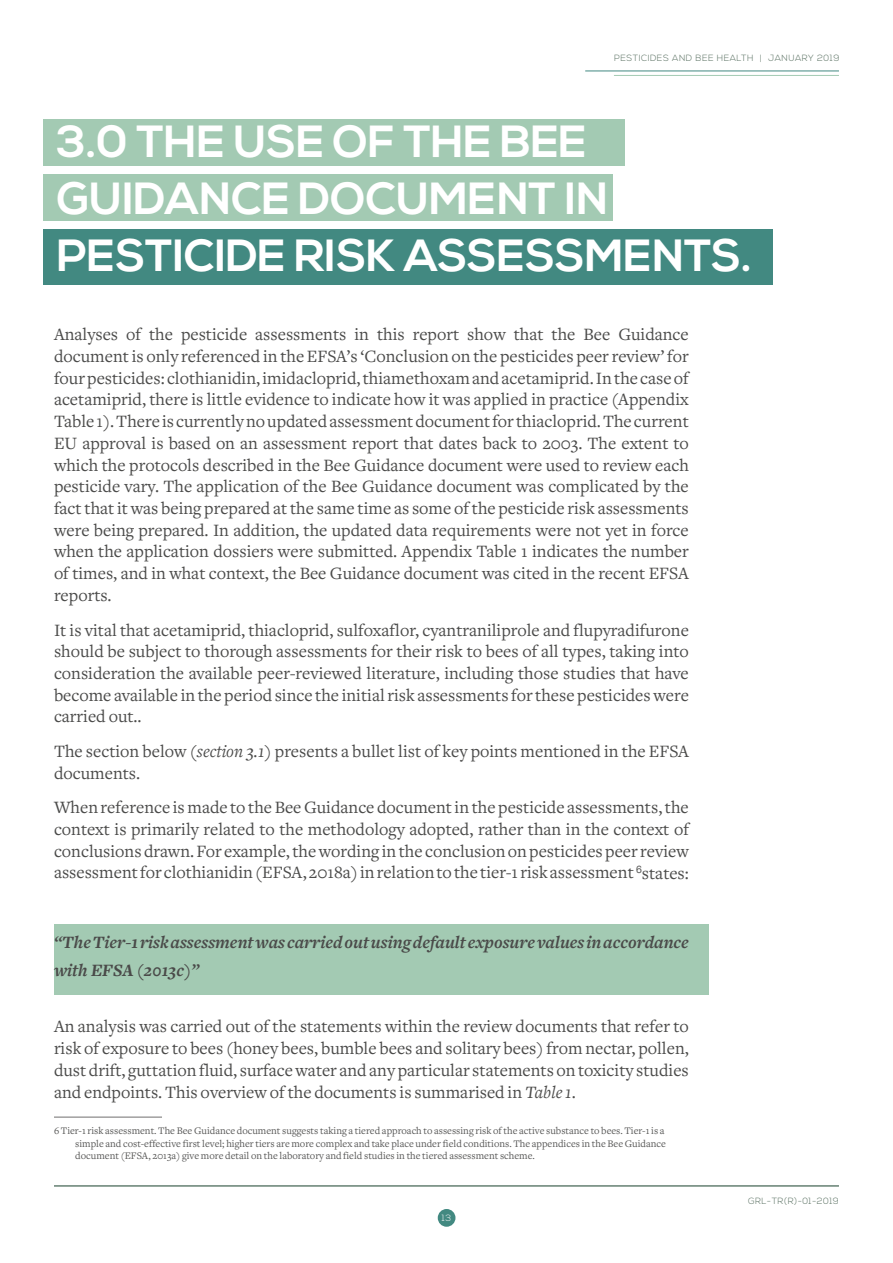
<style>
.page{position:relative;width:893px;height:1263px;background:#fff}
.page>*{position:absolute;margin:0;border:0;box-sizing:border-box;transform-origin:0 0}
.t1{font:700 45px/57px "Nexa";letter-spacing:-.005em;color:#fff}
.t2{font:18px/21.8px "Freight Text";color:#4a4a49;text-align:justify}
.t3{font:italic 700 18px/28.5px "Freight Text";color:#4a4a49}
.t4{font:10.5px/12.6px "Freight Text";color:#575756}
.t5{font:300 9px "Nexa";letter-spacing:.05em;color:#556d5e}
.t6{font:300 9px "Nexa";color:#fff}
.s1{font-style:italic}
</style>
<div class="page">
<hr style="left:585px;top:71px;width:254px;height:1px;background:#428981">
<hr style="left:614px;top:75px;width:225px;height:1px;background:#a3cab3">
<hr style="left:54px;top:1185px;width:785px;height:1px;background:#325644">
<div style="left:438px;top:1209px;width:17px;height:18px;background:#428981;border-radius:50%"></div>
<div style="left:54px;top:924px;width:654px;height:70px;background:#a3cab3"></div>
<div style="left:43px;top:229px;width:730px;height:55px;background:#428981"></div>
<div style="left:43px;top:119px;width:582px;height:47px;background:#a3cab3"></div>
<div style="left:43px;top:174px;width:569px;height:47px;background:#a3cab3"></div>
<hr style="left:54px;top:1117px;width:108px;height:1px;background:#706f6f">
<p class="t5" style="left:614px;top:52px;width:227px">PESTICIDES AND BEE HEALTH | JANUARY 2019</p>
<h1 class="t1" style="left:57px;top:115px;width:697px">3.0 THE USE OF THE BEE<br>GUIDANCE DOCUMENT IN<br>PESTICIDE RISK ASSESSMENTS.</h1>
<p class="t2" style="left:54px;top:324px;width:636px">Analyses of the pesticide assessments in this report show that the Bee Guidance document is only referenced in the EFSA’s ‘Conclusion on the pesticides peer review’ for four pesticides: clothianidin, imidacloprid, thiamethoxam and acetamiprid. In the case of acetamiprid, there is little evidence to indicate how it was applied in practice (Appendix Table 1). There is currently no updated assessment document for thiacloprid. The current EU approval is based on an assessment report that dates back to 2003. The extent to which the protocols described in the Bee Guidance document were used to review each pesticide vary. The application of the Bee Guidance document was complicated by the fact that it was being prepared at the same time as some of the pesticide risk assessments were being prepared. In addition, the updated data requirements were not yet in force when the application dossiers were submitted. Appendix Table 1 indicates the number of times, and in what context, the Bee Guidance document was cited in the recent EFSA reports.</p>
<p class="t2" style="left:54px;top:619px;width:636px">It is vital that acetamiprid, thiacloprid, sulfoxaflor, cyantraniliprole and flupyradifurone should be subject to thorough assessments for their risk to bees of all types, taking into consideration the available peer-reviewed literature, including those studies that have become available in the period since the initial risk assessments for these pesticides were carried out..</p>
<p class="t2" style="left:54px;top:741px;width:636px">The section below <span class="s1">(section 3.1)</span> presents a bullet list of key points mentioned in the EFSA documents.</p>
<p class="t2" style="left:54px;top:797px;width:636px">When reference is made to the Bee Guidance document in the pesticide assessments, the context is primarily related to the methodology adopted, rather than in the context of conclusions drawn. For example, the wording in the conclusion on pesticides peer review assessment for clothianidin (EFSA, 2018a) in relation to the tier-1 risk assessment <sup>6</sup>states:</p>
<p class="t3" style="left:54px;top:928px;width:636px">“The Tier-1 risk assessment was carried out using default exposure values in accordance with EFSA (2013c)”</p>
<p class="t2" style="left:54px;top:1016px;width:636px">An analysis was carried out of the statements within the review documents that refer to risk of exposure to bees (honey bees, bumble bees and solitary bees) from nectar, pollen, dust drift, guttation fluid, surface water and any particular statements on toxicity studies and endpoints. This overview of the documents is summarised in <span class="s1">Table 1</span>.</p>
<p class="t4" style="left:75px;top:1124px;width:592px;text-indent:-21px">6 Tier-1 risk assessment. The Bee Guidance document suggests taking a tiered approach to assessing risk of the active substance to bees. Tier-1 is a simple and cost-effective first level; higher tiers are more complex and take place under field conditions. The appendices in the Bee Guidance document (EFSA, 2013a) give more detail on the laboratory and field studies in the tiered assessment scheme.</p>
<p class="t6" style="left:442px;top:1212px;width:11px">13</p>
<p class="t5" style="left:748px;top:1196px;width:92px">GRL-TR(R)-01-2019</p>
</div>
